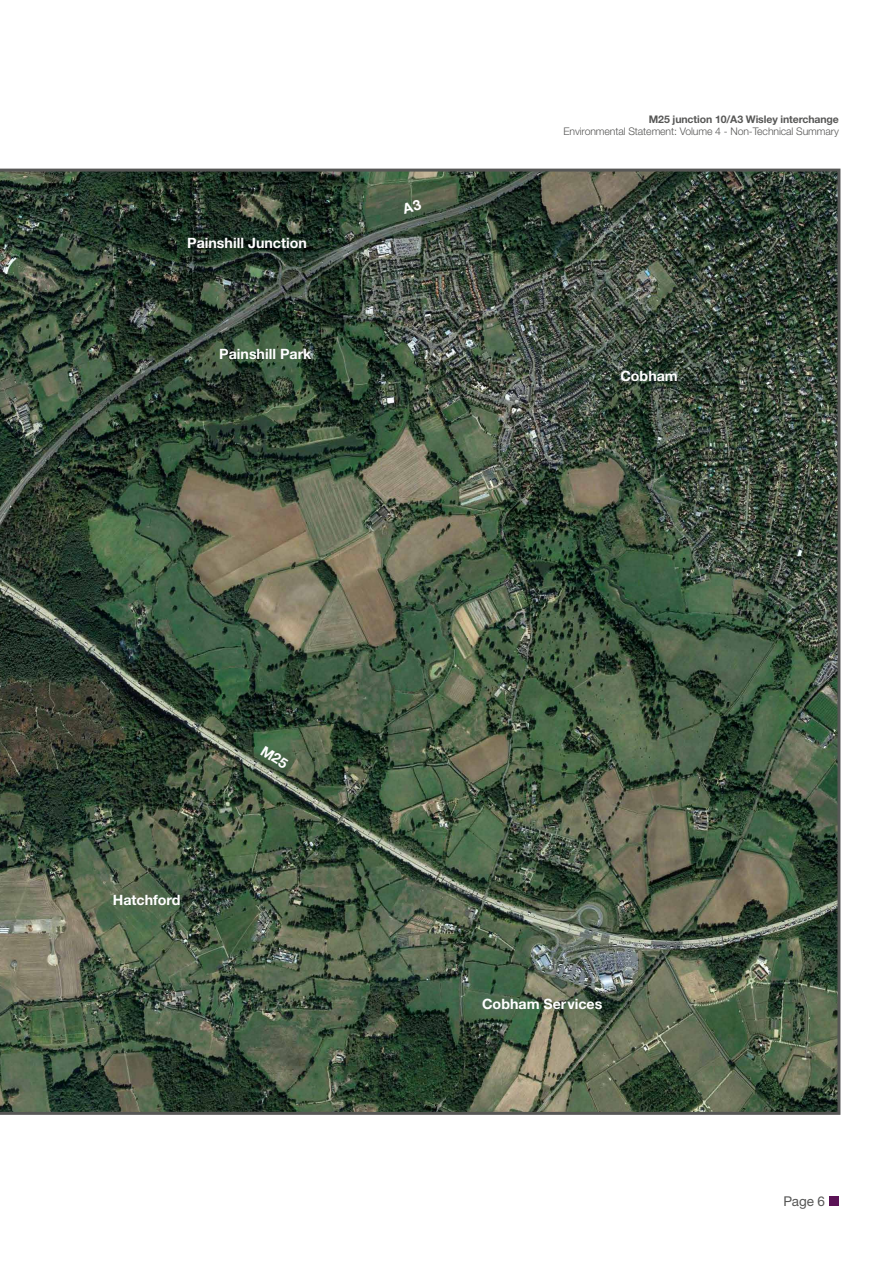
<style>
.page{position:relative;width:893px;height:1263px;background:#fff}
.page>*{position:absolute;margin:0;border:0;box-sizing:border-box;transform-origin:0 0}
.t1{font:700 14.25px "Helvetica Neue LT Std";color:#fff}
.t2{font:13.5px "Helvetica Neue LT Std";color:#575756}
.t3{font:300 10.5px "Helvetica Neue LT Std";letter-spacing:-.01em;color:#575756}
.t4{font:700 10.5px "Helvetica Neue LT Std";letter-spacing:-.01em;color:#575756}
</style>
<div class="page">
<div style="left:829px;top:1196px;width:10px;height:10px;background:#5b1356"></div>
<img style="left:0;top:169px;width:840px;height:946px">
<svg style="left:402px;top:199px;width:20px;height:15px"></svg>
<svg style="left:260px;top:745px;width:29px;height:24px"></svg>
<p class="t1" style="left:187px;top:234px;width:121px">Painshill Junction</p>
<p class="t1" style="left:219px;top:345px;width:94px">Painshill Park</p>
<p class="t4" style="left:649px;top:113px;width:192px">M25 junction 10/A3 Wisley interchange</p>
<p class="t3" style="left:563px;top:125px;width:277px">Environmental Statement: Volume 4 - Non-Technical Summary</p>
<p class="t1" style="left:620px;top:367px;width:59px">Cobham</p>
<p class="t1" style="left:113px;top:891px;width:69px">Hatchford</p>
<p class="t1" style="left:482px;top:995px;width:122px">Cobham Services</p>
<p class="t2" style="left:783px;top:1193px;width:43px">Page 6</p>
</div>
